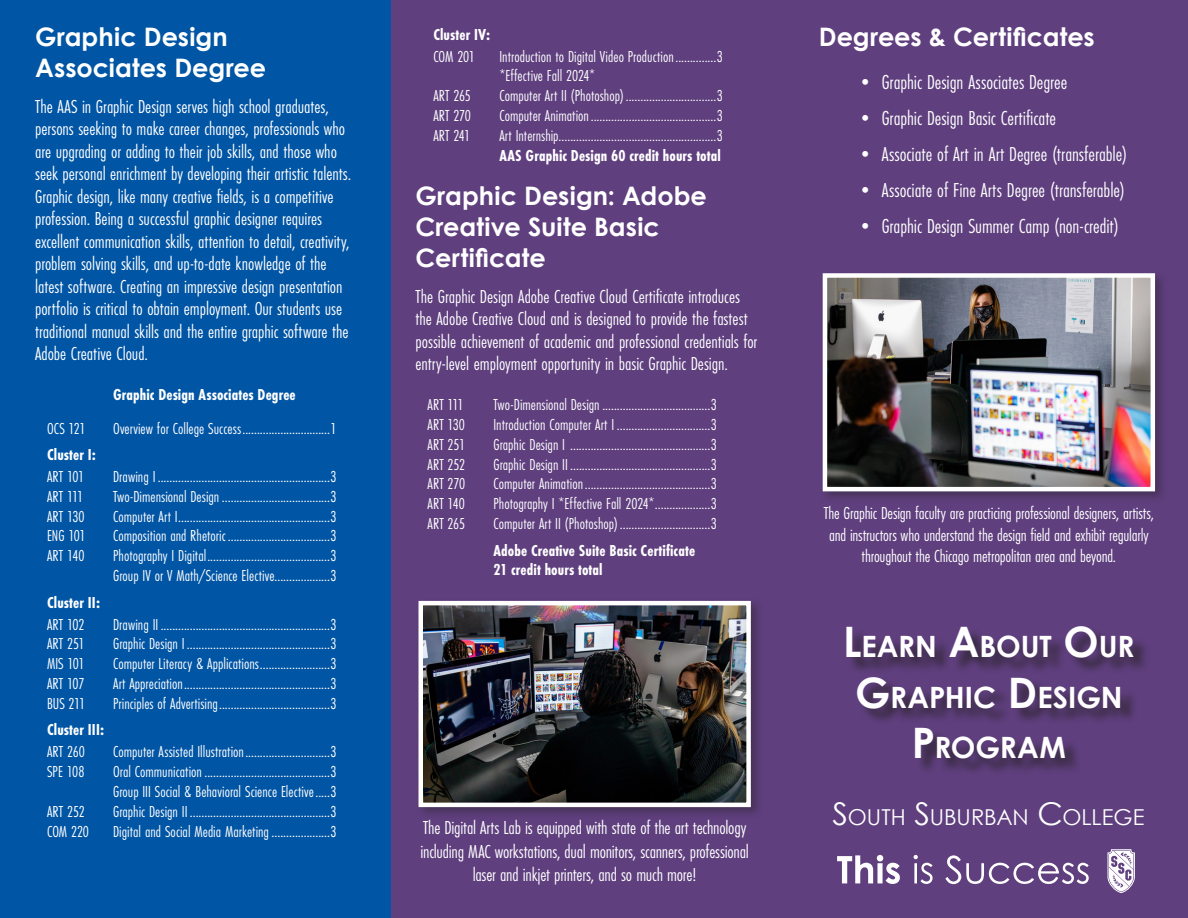
<style>
.page{position:relative;width:1188px;height:918px;background:#fff}
.page>*{position:absolute;margin:0;border:0;box-sizing:border-box;transform-origin:0 0}
.t1{font:700 29.4px/50.4px "Century Gothic";letter-spacing:-.005em;color:#fff;text-align:center}
.t2{font:700 25.5px/30.6px "Century Gothic";letter-spacing:.005em;color:#fff}
.t3{font:21.9px "Century Gothic";color:#fff}
.t4{font:21px "Futura PT Cond";color:#fff}
.Body_Gray{font:19.5px/22.5px "Futura PT Cond";letter-spacing:-.005em;color:#fff}
.t5{font:18px/21.6px "Futura PT Cond";letter-spacing:-.015em;color:#fff;text-align:center}
.Class{font:16.5px/19.8px "Futura PT Cond";color:#fff}
.Curr_Header{font:700 16.5px/19.8px "Futura PT Cond";letter-spacing:.005em;color:#fff}
.Cluster{font:700 16.5px "Futura PT Cond";letter-spacing:.005em;color:#fff}
.s1{font-size:42px}
.s2{font-size:31.35px}
</style>
<div class="page">
<div style="left:0;top:0;width:392px;height:918px;background:#0155a5"></div>
<div style="left:392px;top:0;width:796px;height:918px;background:#5f3f7e"></div>
<div style="left:415px;top:597px;width:349px;height:223px;background:#231f20;opacity:.4"></div>
<img style="left:423px;top:606px;width:323px;height:196px">
<div style="left:418px;top:601px;width:333px;height:206px;border:4px solid #fff"></div>
<div style="left:819px;top:270px;width:349px;height:234px;background:#231f20;opacity:.4"></div>
<img style="left:828px;top:278px;width:322px;height:208px">
<div style="left:823px;top:273px;width:332px;height:218px;border:4px solid #fff"></div>
<div style="left:848px;top:628px;width:302px;height:148px;background:#231f20;opacity:.75"></div>
<svg style="left:837px;top:855px;width:63px;height:29px"></svg>
<svg style="left:914px;top:855px;width:19px;height:29px"></svg>
<svg style="left:945px;top:855px;width:144px;height:29px"></svg>
<svg style="left:1107px;top:849px;width:28px;height:44px"></svg>
<p class="t2" style="left:35px;top:21px;width:233px">Graphic Design<br>Associates Degree</p>
<p class="Body_Gray" style="left:35px;top:95px;width:318px">The AAS in Graphic Design serves high school graduates, persons seeking to make career changes, professionals who are upgrading or adding to their job skills, and those who seek personal enrichment by developing their artistic talents.<br>Graphic design, like many creative fields, is a competitive profession. Being a successful graphic designer requires excellent communication skills, attention to detail, creativity, problem solving skills, and up-to-date knowledge of the latest software. Creating an impressive design presentation portfolio is critical to obtain employment. Our students use traditional manual skills and the entire graphic software the Adobe Creative Cloud.</p>
<p class="Curr_Header" style="left:113px;top:385px;width:184px">Graphic Design Associates Degree</p>
<p class="Class" style="left:47px;top:418px;width:40px">OCS 121</p>
<p class="Class" style="left:113px;top:418px;width:225px">Overview for College Success..............................1</p>
<p class="Cluster" style="left:47px;top:445px;width:50px">Cluster I:</p>
<p class="Class" style="left:47px;top:467px;width:39px">ART 101</p>
<p class="Class" style="left:113px;top:467px;width:225px">Drawing I ...........................................................3</p>
<p class="Class" style="left:47px;top:487px;width:38px">ART 111</p>
<p class="Class" style="left:113px;top:487px;width:225px">Two-Dimensional Design .....................................3</p>
<p class="Class" style="left:47px;top:506px;width:39px">ART 130</p>
<p class="Class" style="left:113px;top:506px;width:225px">Computer Art I....................................................3</p>
<p class="Class" style="left:47px;top:526px;width:40px">ENG 101</p>
<p class="Class" style="left:113px;top:526px;width:225px">Composition and Rhetoric...................................3</p>
<p class="Class" style="left:47px;top:546px;width:39px">ART 140</p>
<p class="Class" style="left:113px;top:546px;width:225px">Photography I Digital..........................................3</p>
<p class="Class" style="left:113px;top:566px;width:225px">Group IV or V Math/Science Elective...................3</p>
<p class="Cluster" style="left:47px;top:593px;width:55px">Cluster II:</p>
<p class="Class" style="left:47px;top:614px;width:39px">ART 102</p>
<p class="Class" style="left:113px;top:614px;width:225px">Drawing II ..........................................................3</p>
<p class="Class" style="left:47px;top:634px;width:39px">ART 251</p>
<p class="Class" style="left:113px;top:634px;width:225px">Graphic Design I .................................................3</p>
<p class="Class" style="left:47px;top:654px;width:39px">MIS 101</p>
<p class="Class" style="left:113px;top:654px;width:225px">Computer Literacy &amp; Applications........................3</p>
<p class="Class" style="left:47px;top:674px;width:39px">ART 107</p>
<p class="Class" style="left:113px;top:674px;width:225px">Art Appreciation..................................................3</p>
<p class="Class" style="left:47px;top:693px;width:40px">BUS 211</p>
<p class="Class" style="left:113px;top:693px;width:225px">Principles of Advertising......................................3</p>
<p class="Cluster" style="left:47px;top:720px;width:59px">Cluster III:</p>
<p class="Class" style="left:47px;top:742px;width:39px">ART 260</p>
<p class="Class" style="left:113px;top:742px;width:225px">Computer Assisted Illustration.............................3</p>
<p class="Class" style="left:47px;top:762px;width:39px">SPE 108</p>
<p class="Class" style="left:113px;top:762px;width:225px">Oral Communication...........................................3</p>
<p class="Class" style="left:113px;top:782px;width:225px">Group III Social &amp; Behavioral Science Elective.....3</p>
<p class="Class" style="left:47px;top:801px;width:39px">ART 252</p>
<p class="Class" style="left:113px;top:801px;width:225px">Graphic Design II ................................................3</p>
<p class="Class" style="left:47px;top:821px;width:43px">COM 220</p>
<p class="Class" style="left:113px;top:821px;width:225px">Digital and Social Media Marketing....................3</p>
<p class="Cluster" style="left:433px;top:25px;width:58px">Cluster IV:</p>
<p class="Class" style="left:433px;top:46px;width:43px">COM 201</p>
<p class="Class" style="left:499px;top:46px;width:225px">Introduction to Digital Video Production..............3 *Effective Fall 2024*</p>
<p class="Class" style="left:433px;top:86px;width:39px">ART 265</p>
<p class="Class" style="left:499px;top:86px;width:225px">Computer Art II (Photoshop) ...............................3</p>
<p class="Class" style="left:433px;top:106px;width:39px">ART 270</p>
<p class="Class" style="left:499px;top:106px;width:225px">Computer Animation...........................................3</p>
<p class="Class" style="left:433px;top:125px;width:38px">ART 241</p>
<p class="Class" style="left:499px;top:125px;width:225px">Art Internship......................................................3</p>
<p class="Curr_Header" style="left:499px;top:145px;width:223px">AAS Graphic Design 60 credit hours total</p>
<p class="t2" style="left:415px;top:180px;width:293px">Graphic Design: Adobe<br>Creative Suite Basic<br>Certificate</p>
<p class="Body_Gray" style="left:415px;top:285px;width:343px">The Graphic Design Adobe Creative Cloud Certificate introduces the Adobe Creative Cloud and is designed to provide the fastest possible achievement of academic and professional credentials for entry-level employment opportunity in basic Graphic Design.</p>
<p class="Class" style="left:427px;top:395px;width:38px">ART 111</p>
<p class="Class" style="left:493px;top:395px;width:225px">Two-Dimensional Design .....................................3</p>
<p class="Class" style="left:427px;top:415px;width:39px">ART 130</p>
<p class="Class" style="left:493px;top:415px;width:225px">Introduction Computer Art I ................................3</p>
<p class="Class" style="left:427px;top:434px;width:39px">ART 251</p>
<p class="Class" style="left:493px;top:434px;width:225px">Graphic Design I ................................................3</p>
<p class="Class" style="left:427px;top:454px;width:39px">ART 252</p>
<p class="Class" style="left:493px;top:454px;width:225px">Graphic Design II ................................................3</p>
<p class="Class" style="left:427px;top:474px;width:39px">ART 270</p>
<p class="Class" style="left:493px;top:474px;width:225px">Computer Animation...........................................3</p>
<p class="Class" style="left:427px;top:494px;width:39px">ART 140</p>
<p class="Class" style="left:493px;top:494px;width:225px">Photography I *Effective Fall 2024*...................3</p>
<p class="Class" style="left:427px;top:514px;width:39px">ART 265</p>
<p class="Class" style="left:493px;top:514px;width:225px">Computer Art II (Photoshop) ...............................3</p>
<p class="Curr_Header" style="left:493px;top:540px;width:203px">Adobe Creative Suite Basic Certificate<br>21 credit hours total</p>
<p class="Body_Gray" style="left:421px;top:816px;width:330px;line-height:23.4px;text-align:center">The Digital Arts Lab is equipped with state of the art technology including MAC workstations, dual monitors, scanners, professional laser and inkjet printers, and so much more!</p>
<p class="t2" style="left:819px;top:21px;width:278px">Degrees &amp; Certificates</p>
<p class="t4" style="left:855px;top:70px;width:214px">• Graphic Design Associates Degree</p>
<p class="t4" style="left:855px;top:106px;width:203px">• Graphic Design Basic Certificate</p>
<p class="t4" style="left:855px;top:142px;width:274px">• Associate of Art in Art Degree (transferable)</p>
<p class="t4" style="left:855px;top:178px;width:271px">• Associate of Fine Arts Degree (transferable)</p>
<p class="t4" style="left:855px;top:214px;width:265px">• Graphic Design Summer Camp (non-credit)</p>
<p class="t5" style="left:824px;top:502px;width:332px">The Graphic Design faculty are practicing professional designers, artists, and instructors who understand the design field and exhibit regularly throughout the Chicago metropolitan area and beyond.</p>
<p class="t1" style="left:843px;top:621px;width:293px"><span class="s1">L</span>EARN <span class="s1">A</span>BOUT <span class="s1">O</span>UR<br><span class="s1">G</span>RAPHIC <span class="s1">D</span>ESIGN<br><span class="s1">P</span>ROGRAM</p>
<p class="t3" style="left:833px;top:803px;width:313px"><span class="s2">S</span>OUTH <span class="s2">S</span>UBURBAN <span class="s2">C</span>OLLEGE</p>
</div>
